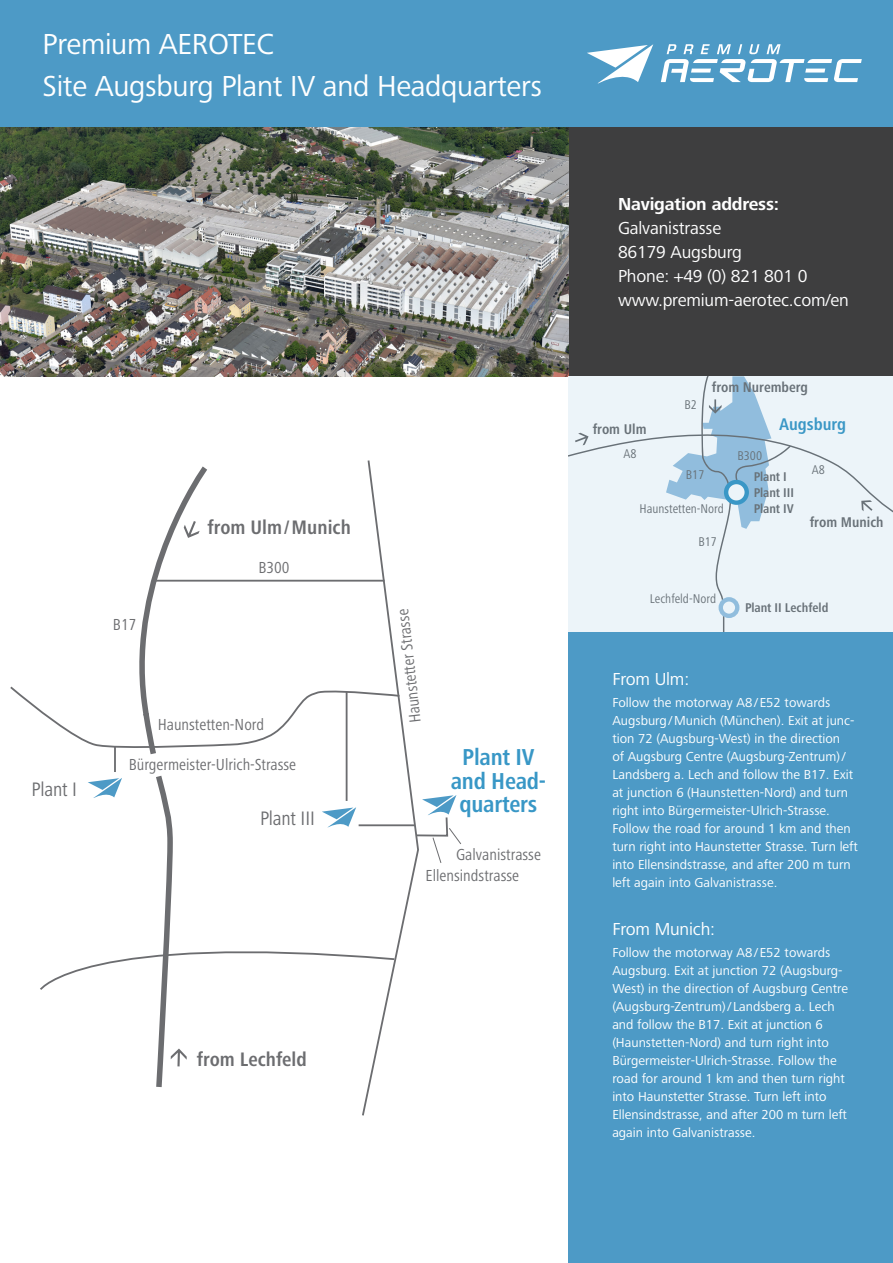
<style>
.page{position:relative;width:893px;height:1263px;background:#fff}
.page>*{position:absolute;margin:0;border:0;box-sizing:border-box;transform-origin:0 0}
.t1{font:30px/42px "Frutiger Next Pro";letter-spacing:-.01em;color:#fff}
.t2{font:700 condensed 23.85px/23.9px "Frutiger Next Pro";letter-spacing:-.01em;color:#3897c6;text-align:center}
.t3{font:700 condensed 20.25px "Frutiger Next Pro";color:#6c6d70}
.t4{font:condensed 20.25px "Frutiger Next Pro";letter-spacing:-.01em;color:#6c6d70}
.t5{font:18px/24px "Frutiger Next Pro";letter-spacing:-.01em;color:#fff}
.t6{font:700 18px "Frutiger Next Pro";letter-spacing:-.01em;color:#fff}
.t7{font:700 condensed 17.55px "Frutiger Next Pro";color:#3897c6}
.t8{font:condensed 16.5px "Frutiger Next Pro";color:#6c6d70}
.t9{font:700 condensed 14.55px "Frutiger Next Pro";color:#6c6d70}
.t10{font:13.5px/18px "Frutiger Next Pro";color:#fff}
.t11{font:condensed 13.05px "Frutiger Next Pro";color:#6c6d70}
.t12{font:700 condensed 13.05px/15.8px "Frutiger Next Pro";letter-spacing:-.01em;color:#6c6d70}
</style>
<div class="page">
<div style="left:0;top:0;width:893px;height:128px;background:#4d9ac6"></div>
<div style="left:568px;top:376px;width:325px;height:887px;background:#4d9ac6"></div>
<div style="left:0;top:128px;width:893px;height:248px;background:#3e3e3f"></div>
<img style="left:0;top:128px;width:568px;height:248px">
<svg style="left:568px;top:376px;width:325px;height:255px;background:#e2edf5"></svg>
<svg style="left:721px;top:599px;width:16px;height:17px"></svg>
<div style="left:719px;top:597px;width:20px;height:21px;border:4px solid #99c2e0;border-radius:50%"></div>
<svg style="left:726px;top:482px;width:21px;height:21px"></svg>
<div style="left:724px;top:480px;width:25px;height:25px;border:4px solid #3897c6;border-radius:50%"></div>
<svg style="left:10px;top:460px;width:451px;height:656px"></svg>
<svg style="left:661px;top:44px;width:201px;height:38px"></svg>
<svg style="left:587px;top:44px;width:66px;height:39px"></svg>
<h1 class="t1" style="left:43px;top:23px;width:501px">Premium AEROTEC<br>Site Augsburg Plant IV and Headquarters</h1>
<h3 class="t3" style="left:208px;top:515px;width:145px">from Ulm/Munich</h3>
<h3 class="t4" style="left:32px;top:778px;width:47px">Plant I</h3>
<p class="t8" style="left:113px;top:615px;width:25px">B17</p>
<p class="t8" style="left:258px;top:558px;width:33px">B300</p>
<p class="t8" style="left:158px;top:715px;width:108px">Haunstetten-Nord</p>
<p class="t8" style="left:129px;top:755px;width:169px">Bürgermeister-Ulrich-Strasse</p>
<h3 class="t4" style="left:260px;top:807px;width:57px">Plant III</h3>
<h3 class="t3" style="left:197px;top:1048px;width:111px">from Lechfeld</h3>
<p class="t8" style="left:406px;top:724px;width:116px;rotate:-96deg">Haunstetter Strasse</p>
<h2 class="t2" style="left:451px;top:745px;width:97px">Plant IV and Head&shy;quarters</h2>
<p class="t8" style="left:456px;top:845px;width:86px">Galvanistrasse</p>
<p class="t8" style="left:426px;top:866px;width:95px">Ellensindstrasse</p>
<h3 class="t6" style="left:618px;top:194px;width:163px">Navigation address:</h3>
<h3 class="t5" style="left:618px;top:216px;width:232px">Galvanistrasse<br>86179 Augsburg<br>Phone: +49 (0) 821 801 0 www.premium-aerotec.com/en</h3>
<p class="t9" style="left:593px;top:420px;width:55px">from Ulm</p>
<p class="t11" style="left:624px;top:446px;width:15px">A8</p>
<p class="t11" style="left:684px;top:397px;width:14px">B2</p>
<p class="t9" style="left:712px;top:379px;width:98px">from Nuremberg</p>
<p class="t11" style="left:737px;top:448px;width:26px">B300</p>
<p class="t7" style="left:779px;top:414px;width:69px">Augsburg</p>
<p class="t11" style="left:686px;top:467px;width:20px">B17</p>
<p class="t11" style="left:639px;top:501px;width:86px">Haunstetten-Nord</p>
<p class="t11" style="left:698px;top:534px;width:20px">B17</p>
<p class="t11" style="left:650px;top:591px;width:68px">Lechfeld-Nord</p>
<p class="t12" style="left:754px;top:469px;width:42px">Plant I<br>Plant III<br>Plant IV</p>
<p class="t11" style="left:812px;top:462px;width:15px">A8</p>
<p class="t9" style="left:810px;top:514px;width:75px">from Munich</p>
<p class="t12" style="left:745px;top:599px;width:85px">Plant II Lechfeld</p>
<h3 class="t5" style="left:612px;top:667px;width:78px">From Ulm:</h3>
<p class="t10" style="left:612px;top:694px;width:247px">Follow the motorway A8/ E52 towards Augsburg/Munich (München). Exit at junc&shy;tion 72 (Augsburg-West) in the direction<br>of Augsburg Centre (Augsburg-Zentrum)/ Landsberg a. Lech and follow the B17. Exit at junction 6 (Haunstetten-Nord) and turn right into Bürgermeister-Ulrich-Strasse.<br>Follow the road for around 1 km and then turn right into Haunstetter Strasse. Turn left into Ellensindstrasse, and after 200 m turn left again into Galvanistrasse.</p>
<h3 class="t5" style="left:612px;top:917px;width:104px">From Munich:</h3>
<p class="t10" style="left:612px;top:944px;width:237px">Follow the motorway A8/ E52 towards Augsburg. Exit at junction 72 (Augsburg-- West) in the direction of Augsburg Centre (Augsburg-Zentrum)/ Landsberg a. Lech and follow the B17. Exit at junction 6 (Haunstetten-Nord) and turn right into Bürgermeister-Ulrich-Strasse. Follow the road for around 1 km and then turn right into Haunstetter Strasse. Turn left into Ellensindstrasse, and after 200 m turn left again into Galvanistrasse.</p>
</div>
